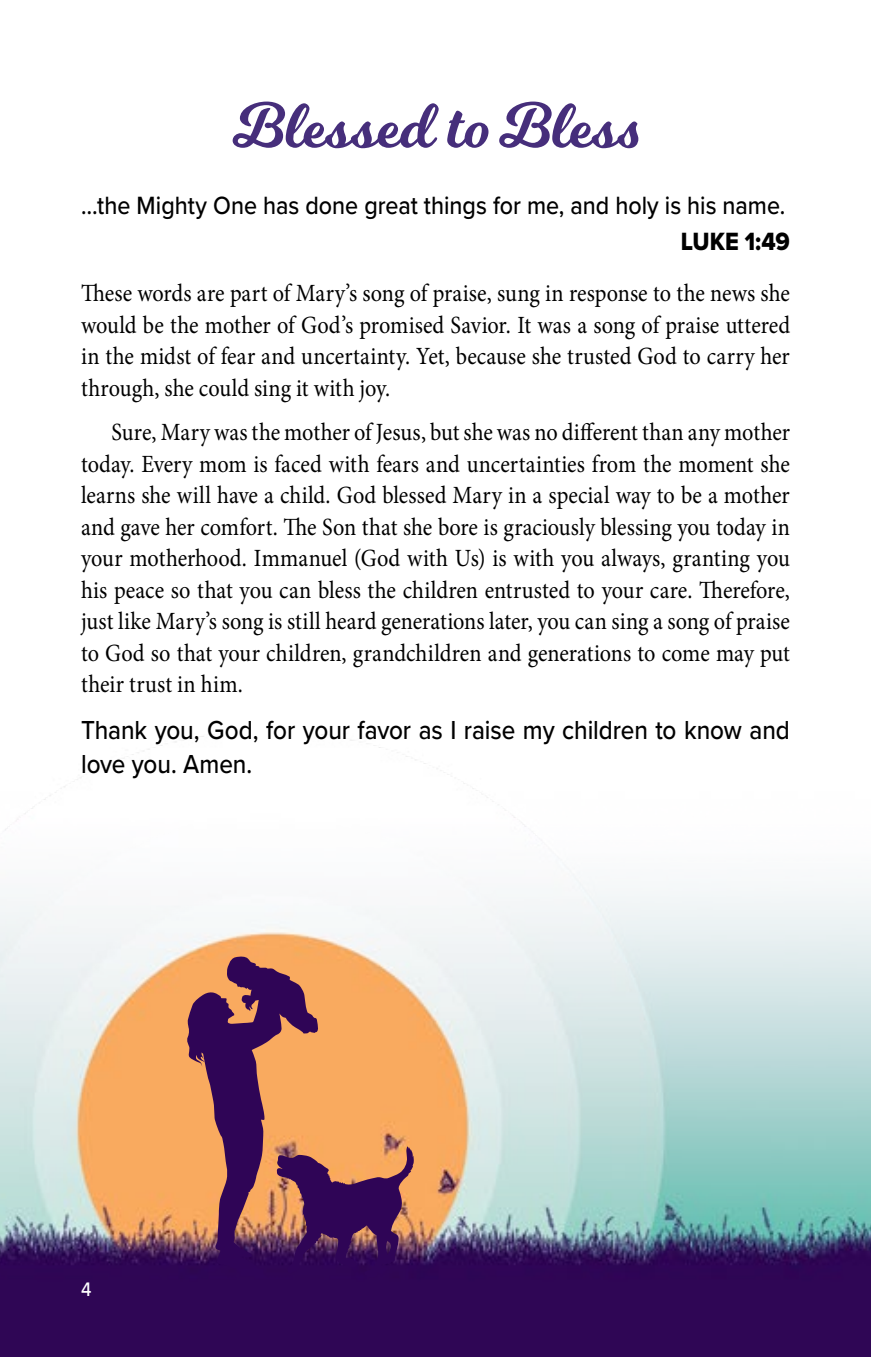
<style>
.page{position:relative;width:871px;height:1357px;background:#fff}
.page>*{position:absolute;margin:0;border:0;box-sizing:border-box;transform-origin:0 0}
.t1{font:63px "Milkshake";letter-spacing:.045em;color:#462e7b}
.t2{font:500 27px/33.8px "Proxima Nova";letter-spacing:-.005em;color:#000;scale:.9 1}
.t3{font:500 25.88px "Proxima Nova";color:#000;scale:.9 1}
.t4{font:25.88px "Proxima Nova Extrabld";color:#000;scale:.9 1}
.t5{font:24.75px/31.5px "Minion Pro";color:#000;text-align:justify;scale:.9 1}
.t6{font:500 20.25px "Proxima Nova";color:#fff;scale:.9 1}
</style>
<div class="page">
<img style="left:0;top:734px;width:871px;height:623px">
<svg style="left:187px;top:956px;width:227px;height:322px;background:#a5675d"></svg>
<h1 class="t1" style="left:233px;top:81px;width:407px">Blessed to Bless</h1>
<p class="t3" style="left:81px;top:186px;width:784px">…the Mighty One has done great things for me, and holy is his name.</p>
<p class="t4" style="left:680px;top:222px;width:123px">LUKE 1:49</p>
<p class="t5" style="left:81px;top:278px;width:789px">These words are part of Mary’s song of praise, sung in response to the news she would be the mother of God’s promised Savior. It was a song of praise uttered in the midst of fear and uncertainty. Yet, because she trusted God to carry her through, she could sing it with joy.</p>
<p class="t5" style="left:81px;top:417px;width:789px;text-indent:30px">Sure, Mary was the mother of Jesus, but she was no different than any mother today. Every mom is faced with fears and uncertainties from the moment she learns she will have a child. God blessed Mary in a special way to be a mother and gave her comfort. The Son that she bore is graciously blessing you today in your motherhood. Immanuel (God with Us) is with you always, granting you his peace so that you can bless the children entrusted to your care. Therefore, just like Mary’s song is still heard generations later, you can sing a song of praise to God so that your children, grandchildren and generations to come may put their trust in him.</p>
<p class="t2" style="left:81px;top:712px;width:789px">Thank you, God, for your favor as I raise my children to know and love you. Amen.</p>
<p class="t6" style="left:81px;top:1274px;width:13px">4</p>
</div>
